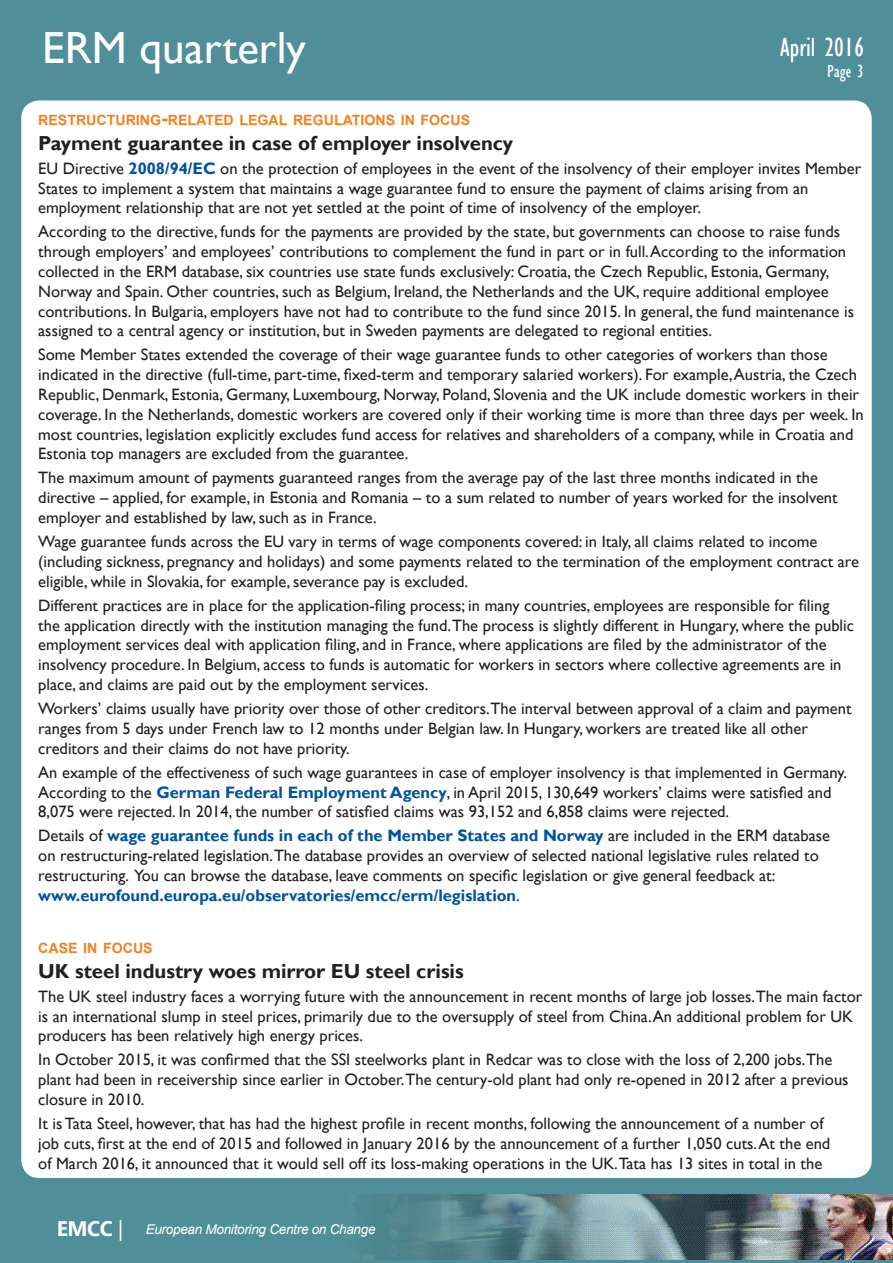
<style>
.page{position:relative;width:893px;height:1263px;background:#fff}
.page>*{position:absolute;margin:0;border:0;box-sizing:border-box;transform-origin:0 0}
.t1{font:45px "Gill Sans";color:#fff}
.t2{font:condensed 27px "Gill Sans";color:#fff}
.t3{font:700 21px "Ebrima";color:#fff}
.EF_News_in_Brief_hea{font:700 20.25px "Gill Sans";color:#231f20}
.t4{font:condensed 18px "Gill Sans";color:#fff}
.EF_News_in_Brief_hea-2{font:16.5px/19.8px "Gill Sans";color:#231f20}
.News_in_Brief_paragr{font:16.5px/19.8px "Gill Sans";color:#231f20}
.t5{font:700 14.1px "Arial";color:#f58021}
.t6{font:italic 13.5px "Arial";letter-spacing:-.02em;color:#fff}
.s1{font-size:20.25px}
.s2{font-weight:700;color:#0153a0}
.s3{font-weight:400}
</style>
<div class="page">
<div style="left:0;top:74px;width:893px;height:1189px;background:#508f9a"></div>
<div style="left:21px;top:100px;width:851px;height:1078px;background:#fff;border-radius:18px"></div>
<div style="left:0;top:0;width:893px;height:74px;background:#508f9a"></div>
<img style="left:371px;top:1195px;width:522px;height:64px">
<p class="t1" style="left:42px;top:21px;width:265px">ERM quarterly</p>
<p class="t2" style="left:780px;top:31px;width:85px">April 2016</p>
<p class="t4" style="left:827px;top:61px;width:38px">Page 3</p>
<p class="t5" style="left:38px;top:111px;width:20px">REST</p>
<p class="t5" style="left:76px;top:111px;width:385px">RUCTU RING<span class="s1">-</span>RELATED LEGAL REGULATIONS IN FOCUS</p>
<p class="EF_News_in_Brief_hea" style="left:38px;top:131px;width:477px">Payment guarantee in case of employer insolvency</p>
<p class="EF_News_in_Brief_hea-2" style="left:38px;top:159px;width:824px">EU Directive <span class="s2">2008/94/EC</span> on the protection of employees in the event of the insolvency of their employer invites Member<br>States to implement a system that maintains a wage guarantee fund to ensure the payment of claims arising from an employment relationship that are not yet settled at the point of time of insolvency of the employer.</p>
<p class="EF_News_in_Brief_hea-2" style="left:38px;top:222px;width:817px">According to the directive, funds for the payments are provided by the state, but governments can choose to raise funds through employers’ and employees’ contributions to complement the fund in part or in full. According to the information collected in the ERM database, six countries use state funds exclusively: Croatia, the Czech Republic, Estonia, Germany, Norway and Spain. Other countries, such as Belgium, Ireland, the Netherlands and the UK, require additional employee contributions. In Bulgaria, employers have not had to contribute to the fund since 2015. In general, the fund maintenance is assigned to a central agency or institution, but in Sweden payments are delegated to regional entities.</p>
<p class="EF_News_in_Brief_hea-2" style="left:38px;top:345px;width:827px">Some Member States extended the coverage of their wage guarantee funds to other categories of workers than those indicated in the directive (full-time, part-time, fixed-term and temporary salaried workers). For example, Austria, the Czech Republic, Denmark, Estonia, Germany, Luxembourg, Norway, Poland, Slovenia and the UK include domestic workers in their coverage. In the Netherlands, domestic workers are covered only if their working time is more than three days per week. In most countries, legislation explicitly excludes fund access for relatives and shareholders of a company, while in Croatia and Estonia top managers are excluded from the guarantee.</p>
<p class="EF_News_in_Brief_hea-2" style="left:38px;top:468px;width:801px">The maximum amount of payments guaranteed ranges from the average pay of the last three months indicated in the directive – applied, for example, in Estonia and Romania – to a sum related to number of years worked for the insolvent employer and established by law, such as in France.</p>
<p class="EF_News_in_Brief_hea-2" style="left:38px;top:532px;width:822px">Wage guarantee funds across the EU vary in terms of wage components covered: in Italy, all claims related to income (including sickness, pregnancy and holidays) and some payments related to the termination of the employment contract are eligible, while in Slovakia, for example, severance pay is excluded.</p>
<p class="EF_News_in_Brief_hea-2" style="left:38px;top:596px;width:817px">Different practices are in place for the application-filing process; in many countries, employees are responsible for filing the application directly with the institution managing the fund.The process is slightly different in Hungary, where the public employment services deal with application filing, and in France, where applications are filed by the administrator of the insolvency procedure. In Belgium, access to funds is automatic for workers in sectors where collective agreements are in place, and claims are paid out by the employment services.</p>
<p class="EF_News_in_Brief_hea-2" style="left:38px;top:699px;width:815px">Workers’ claims usually have priority over those of other creditors.The interval between approval of a claim and payment ranges from 5 days under French law to 12 months under Belgian law. In Hungary, workers are treated like all other creditors and their claims do not have priority.</p>
<p class="EF_News_in_Brief_hea-2" style="left:38px;top:762px;width:810px">An example of the effectiveness of such wage guarantees in case of employer insolvency is that implemented in Germany.<br>According to the <span class="s2">German Federal Employment Agency</span>, in April 2015, 130,649 workers’ claims were satisfied and<br>8,075 were rejected. In 2014, the number of satisfied claims was 93,152 and 6,858 claims were rejected.</p>
<p class="EF_News_in_Brief_hea-2" style="left:38px;top:826px;width:793px">Details of <span class="s2">wage guarantee funds in each of the Member States and Norway</span> are included in the ERM database on restructuring-related legislation.The database provides an overview of selected national legislative rules related to restructuring. You can browse the database, leave comments on specific legislation or give general feedback at: <span class="s2">www.eurofound.europa.eu/observatories/emcc/erm/legislation</span>.</p>
<p class="t5" style="left:38px;top:939px;width:105px">CASE IN FOCUS</p>
<p class="EF_News_in_Brief_hea" style="left:38px;top:959px;width:427px">UK steel industry woes mirror EU steel crisis</p>
<p class="News_in_Brief_paragr" style="left:38px;top:987px;width:826px">The UK steel industry faces a worrying future with the announcement in recent months of large job losses.The main factor is an international slump in steel prices, primarily due to the oversupply of steel from China. An additional problem for UK producers has been relatively high energy prices.</p>
<p class="News_in_Brief_paragr" style="left:38px;top:1050px;width:812px">In October 2015, it was confirmed that the SSI steelworks plant in Redcar was to close with the loss of 2,200 jobs.The plant had been in receivership since earlier in October.The century-old plant had only re-opened in 2012 after a previous closure in 2010.</p>
<p class="News_in_Brief_paragr" style="left:38px;top:1114px;width:794px">It is Tata Steel, however, that has had the highest profile in recent months, following the announcement of a number of job cuts, first at the end of 2015 and followed in January 2016 by the announcement of a further 1,050 cuts. At the end of March 2016, it announced that it would sell off its loss-making operations in the UK.Tata has 13 sites in total in the</p>
<p class="t3" style="left:57px;top:1213px;width:68px">EMCC <span class="s3">|</span></p>
<p class="t6" style="left:146px;top:1221px;width:231px">European Monitoring Centre on Change</p>
</div>
